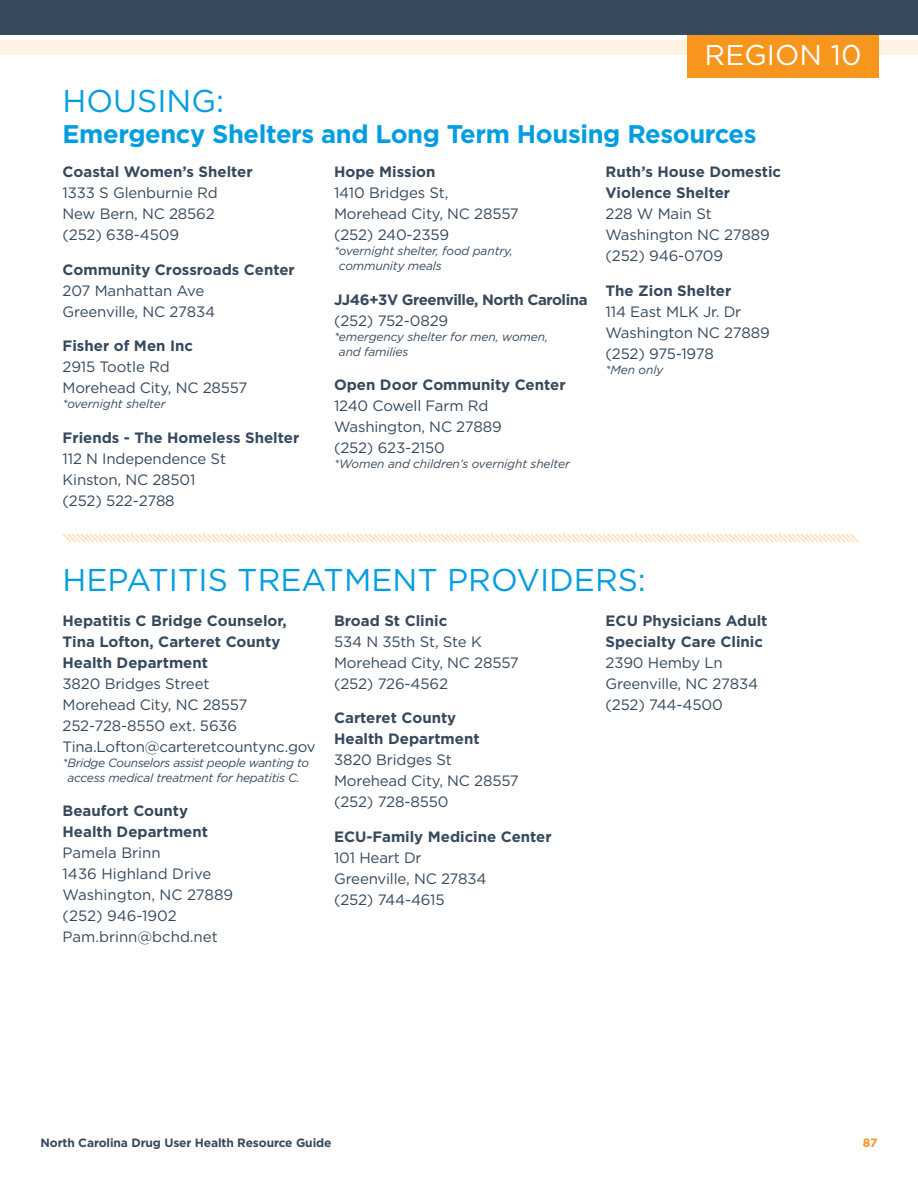
<style>
.page{position:relative;width:918px;height:1188px;background:#fff}
.page>*{position:absolute;margin:0;border:0;box-sizing:border-box;transform-origin:0 0}
.t1{font:31.5px "Gotham";color:#009ee1}
.t2{font:28.65px "Gotham";color:#fff}
.t3{font:700 25.5px "Gotham";letter-spacing:-.015em;color:#009ee1}
.t4{font:15px/21px "Gotham";letter-spacing:-.01em;color:#36495d}
.t5{font:700 15px/21px "Gotham";color:#36495d}
.t6{font:700 15px "Gotham";letter-spacing:-.03em;color:#36495d}
.t7{font:italic 12px/15px "Gotham";letter-spacing:-.01em;color:#36495d}
.t8{font:italic 12px/15px "Gotham";letter-spacing:-.03em;color:#36495d;text-align:center}
.t9{font:700 12px "Gotham";letter-spacing:-.01em;color:#36495d}
.t10{font:700 12px "Gotham";color:#f7951d}
</style>
<div class="page">
<svg style="left:62px;top:533px;width:797px;height:10px"></svg>
<div style="left:0;top:40px;width:918px;height:15px;background:#fef3e3"></div>
<div style="left:688px;top:22px;width:191px;height:55px;background:#f7951d"></div>
<div style="left:0;top:0;width:918px;height:34px;background:#36495d"></div>
<h2 class="t2" style="left:705px;top:36px;width:158px">REGION 10</h2>
<h1 class="t1" style="left:63px;top:81px;width:163px">HOUSING:</h1>
<h3 class="t3" style="left:63px;top:117px;width:696px">Emergency Shelters and Long Term Housing Resources</h3>
<p class="t5" style="left:63px;top:161px;width:192px">Coastal Women’s Shelter</p>
<p class="t4" style="left:63px;top:182px;width:157px">1333 S Glenburnie Rd<br>New Bern, NC 28562 (252) 638-4509</p>
<p class="t5" style="left:63px;top:259px;width:234px">Community Crossroads Center</p>
<p class="t4" style="left:63px;top:280px;width:154px">207 Manhattan Ave<br>Greenville, NC 27834</p>
<p class="t5" style="left:63px;top:335px;width:132px">Fisher of Men Inc</p>
<p class="t4" style="left:63px;top:356px;width:186px">2915 Tootle Rd<br>Morehead City, NC 28557</p>
<p class="t7" style="left:63px;top:396px;width:104px">*overnight shelter</p>
<p class="t5" style="left:63px;top:427px;width:238px">Friends - The Homeless Shelter</p>
<p class="t4" style="left:63px;top:448px;width:165px">112 N Independence St<br>Kinston, NC 28501 (252) 522-2788</p>
<p class="t5" style="left:334px;top:161px;width:103px">Hope Mission</p>
<p class="t4" style="left:334px;top:182px;width:186px">1410 Bridges St,<br>Morehead City, NC 28557 (252) 240-2359</p>
<p class="t7" style="left:339px;top:243px;width:175px;text-indent:-5px">* overnight shelter, food pantry, community meals</p>
<p class="t6" style="left:334px;top:290px;width:255px">JJ46+3V Greenville, North Carolina</p>
<p class="t4" style="left:334px;top:310px;width:116px">(252) 752-0829</p>
<p class="t7" style="left:339px;top:329px;width:211px;text-indent:-5px">* emergency shelter for men, women, and families</p>
<p class="t5" style="left:334px;top:374px;width:233px">Open Door Community Center</p>
<p class="t4" style="left:334px;top:395px;width:169px">1240 Cowell Farm Rd<br>Washington, NC 27889 (252) 623-2150</p>
<p class="t7" style="left:334px;top:456px;width:237px">*Women and children’s overnight shelter</p>
<p class="t5" style="left:606px;top:161px;width:177px">Ruth’s House Domestic<br>Violence Shelter</p>
<p class="t4" style="left:606px;top:203px;width:166px">228 W Main St<br>Washington NC 27889 (252) 946-0709</p>
<p class="t5" style="left:606px;top:280px;width:127px">The Zion Shelter</p>
<p class="t4" style="left:606px;top:301px;width:166px">114 East MLK Jr . Dr<br>Washington NC 27889 (252) 975-1978</p>
<p class="t7" style="left:606px;top:362px;width:59px">*Men only</p>
<h1 class="t1" style="left:63px;top:560px;width:585px">HEPATITIS TREATMENT PROVIDERS:</h1>
<p class="t5" style="left:63px;top:610px;width:226px">Hepatitis C Bridge Counselor,<br>Tina Lofton, Carteret County<br>Health Department</p>
<p class="t4" style="left:63px;top:673px;width:255px">3820 Bridges Street<br>Morehead City, NC 28557<br>252-728-8550 ext . 5636<br>Tina .Lofton@carteretcountync .gov</p>
<p class="t8" style="left:63px;top:755px;width:248px">* Bridge Counselors assist people wanting to access medical treatment for hepatitis C.</p>
<p class="t5" style="left:63px;top:800px;width:147px">Beaufort County<br>Health Department</p>
<p class="t4" style="left:63px;top:842px;width:172px">Pamela Brinn<br>1436 Highland Drive<br>Washington, NC 27889 (252) 946-1902<br>Pam .brinn@bchd .net</p>
<p class="t5" style="left:334px;top:610px;width:115px">Broad St Clinic</p>
<p class="t4" style="left:334px;top:631px;width:186px">534 N 35th St, Ste K<br>Morehead City, NC 28557 (252) 726-4562</p>
<p class="t5" style="left:334px;top:707px;width:147px">Carteret County<br>Health Department</p>
<p class="t4" style="left:334px;top:749px;width:186px">3820 Bridges St<br>Morehead City, NC 28557 (252) 728-8550</p>
<p class="t5" style="left:334px;top:826px;width:219px">ECU-Family Medicine Center</p>
<p class="t4" style="left:334px;top:847px;width:154px">101 Heart Dr<br>Greenville, NC 27834 (252) 744-4615</p>
<p class="t5" style="left:606px;top:610px;width:163px">ECU Physicians Adult<br>Specialty Care Clinic</p>
<p class="t4" style="left:606px;top:652px;width:154px">2390 Hemby Ln<br>Greenville, NC 27834 (252) 744-4500</p>
<p class="t9" style="left:40px;top:1135px;width:293px">North Carolina Drug User Health Resource Guide</p>
<p class="t10" style="left:863px;top:1135px;width:16px">87</p>
</div>
